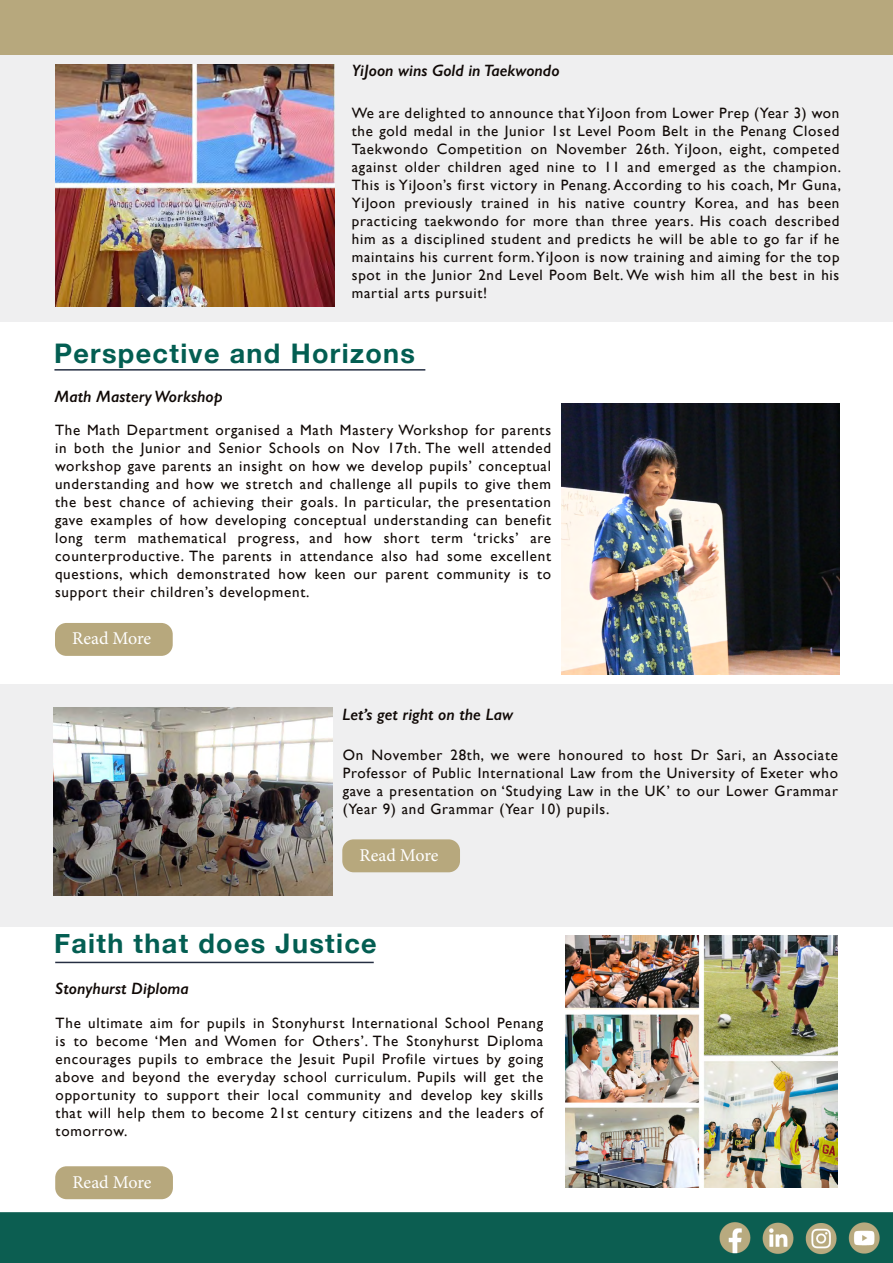
<style>
.page{position:relative;width:893px;height:1263px;background:#fff}
.page>*{position:absolute;margin:0;border:0;box-sizing:border-box;transform-origin:0 0}
.t1{font:700 27px "Helvetica Neue";letter-spacing:.05em;color:#035e52}
.t2{font:18px "Minion Pro";letter-spacing:-.005em;color:#fff}
.t3{font:italic 600 16.5px "Gill Sans";color:#100906}
.t4{font:15px/18px "Gill Sans";letter-spacing:.05em;color:#100906;text-align:justify}
</style>
<div class="page">
<div style="left:0;top:684px;width:893px;height:243px;background:#efeff0"></div>
<div style="left:0;top:54px;width:893px;height:268px;background:#efeff0"></div>
<div style="left:0;top:0;width:893px;height:54px;background:#b7a87d"></div>
<img style="left:0;top:1212px;width:893px;height:51px">
<hr style="left:54px;top:369px;width:371px;height:2px;background:#252e42">
<img style="left:55px;top:64px;width:279px;height:242px">
<div style="left:55px;top:623px;width:118px;height:33px;background:#b7a87d;border-radius:11px"></div>
<img style="left:561px;top:404px;width:278px;height:270px">
<img style="left:53px;top:708px;width:279px;height:187px">
<div style="left:342px;top:839px;width:118px;height:33px;background:#b7a87d;border-radius:11px"></div>
<hr style="left:55px;top:962px;width:319px;height:1px;background:#252e42">
<img style="left:566px;top:935px;width:272px;height:253px">
<div style="left:55px;top:1166px;width:118px;height:33px;background:#b7a87d;border-radius:11px"></div>
<p class="t3" style="left:352px;top:61px;width:209px">YiJoon wins Gold in Taekwondo</p>
<p class="t4" style="left:352px;top:104px;width:491px">We are delighted to announce that YiJoon from Lower Prep (Year 3) won the gold medal in the Junior 1st Level Poom Belt in the Penang Closed Taekwondo Competition on November 26th. YiJoon, eight, competed against older children aged nine to 11 and emerged as the champion.<br>This is YiJoon’s first victory in Penang. According to his coach, Mr Guna, YiJoon previously trained in his native country Korea, and has been practicing taekwondo for more than three years. His coach described him as a disciplined student and predicts he will be able to go far if he maintains his current form. YiJoon is now training and aiming for the top spot in the Junior 2nd Level Poom Belt. We wish him all the best in his martial arts pursuit!</p>
<h1 class="t1" style="left:54px;top:332px;width:363px">Perspective and Horizons</h1>
<p class="t3" style="left:55px;top:387px;width:169px">Math Mastery Workshop</p>
<p class="t4" style="left:55px;top:420px;width:498px">The Math Department organised a Math Mastery Workshop for parents in both the Junior and Senior Schools on Nov 17th. The well attended workshop gave parents an insight on how we develop pupils’ conceptual understanding and how we stretch and challenge all pupils to give them the best chance of achieving their goals. In particular, the presentation gave examples of how developing conceptual understanding can benefit long term mathematical progress, and how short term ‘tricks’ are counterproductive. The parents in attendance also had some excellent questions, which demonstrated how keen our parent community is to support their children’s development.</p>
<p class="t2" style="left:72px;top:626px;width:81px">Read More</p>
<p class="t3" style="left:342px;top:704px;width:173px">Let’s get right on the Law</p>
<p class="t4" style="left:343px;top:746px;width:497px">On November 28th, we were honoured to host Dr Sari, an Associate Professor of Public International Law from the University of Exeter who gave a presentation on ‘Studying Law in the UK’ to our Lower Grammar (Year 9) and Grammar (Year 10) pupils.</p>
<p class="t2" style="left:359px;top:843px;width:81px">Read More</p>
<h1 class="t1" style="left:54px;top:922px;width:324px">Faith that does Justice</h1>
<p class="t3" style="left:55px;top:979px;width:135px">Stonyhurst Diploma</p>
<p class="t4" style="left:56px;top:1014px;width:489px">The ultimate aim for pupils in Stonyhurst International School Penang is to become ‘Men and Women for Others’. The Stonyhurst Diploma encourages pupils to embrace the Jesuit Pupil Profile virtues by going above and beyond the everyday school curriculum. Pupils will get the opportunity to support their local community and develop key skills that will help them to become 21st century citizens and the leaders of tomorrow.</p>
<p class="t2" style="left:72px;top:1170px;width:81px">Read More</p>
</div>
